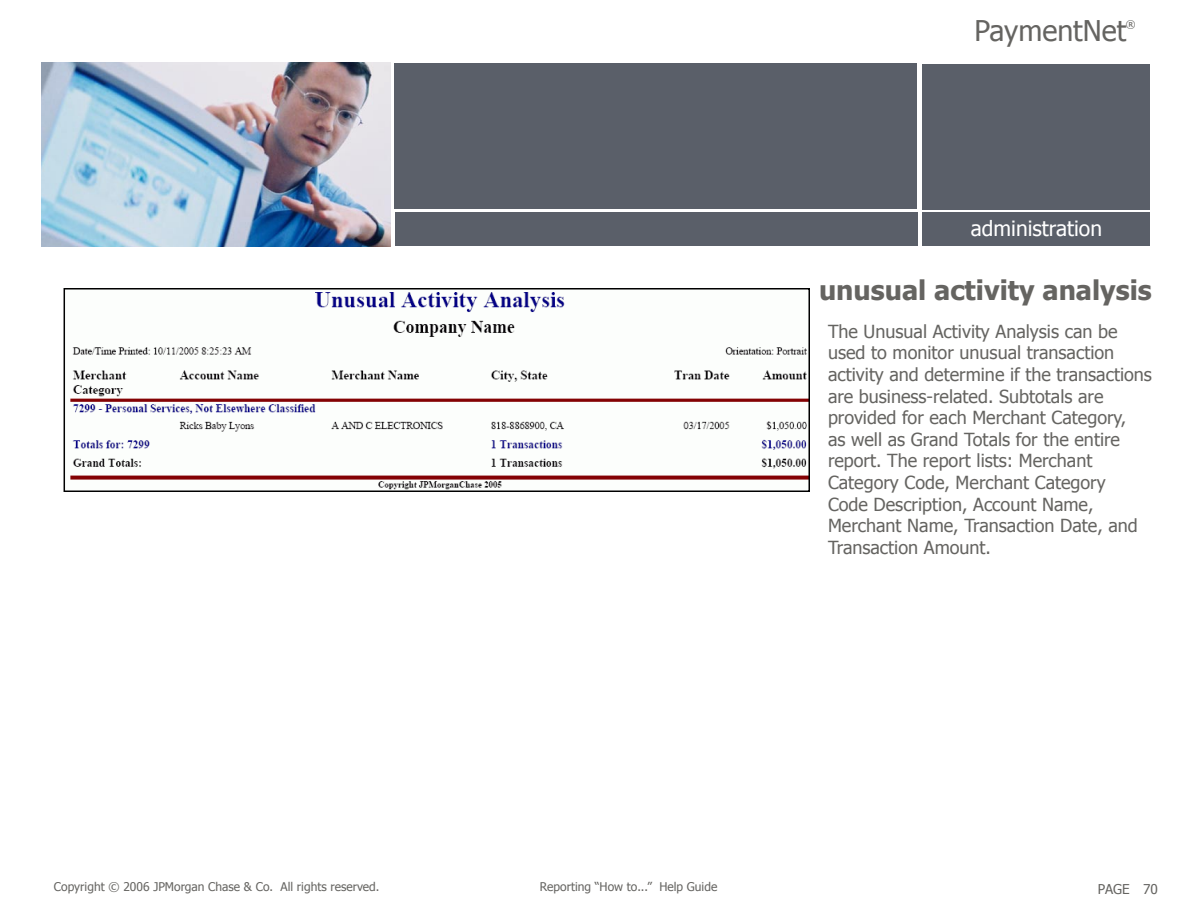
<style>
.page{position:relative;width:1188px;height:918px;background:#fff}
.page>*{position:absolute;margin:0;border:0;box-sizing:border-box;transform-origin:0 0}
.t1{font:28.5px "Tahoma";color:#656461}
.Report_Heading{font:700 27px "Tahoma";color:#656461}
.t2{font:21px "Tahoma";color:#fff}
.Report_Text{font:18px/21.6px "Tahoma";color:#656461}
.t3{font:13.5px "Tahoma";color:#656461}
.t4{font:12px "Tahoma";color:#656461}
.t5{font:10.5px "Tahoma";color:#656461}
</style>
<div class="page">
<img style="left:41px;top:63px;width:350px;height:183px">
<div style="left:395px;top:63px;width:522px;height:146px;background:#5a5f69"></div>
<div style="left:395px;top:212px;width:522px;height:34px;background:#5a5f69"></div>
<div style="left:922px;top:64px;width:228px;height:145px;background:#5a5f69"></div>
<div style="left:922px;top:212px;width:228px;height:34px;background:#5a5f69"></div>
<img style="left:70px;top:292px;width:737px;height:197px">
<div style="left:64px;top:288px;width:746px;height:204px;border:2px solid #000"></div>
<p class="t5" style="left:1126px;top:17px;width:11px">®</p>
<h1 class="t1" style="left:974px;top:11px;width:153px">PaymentNet</h1>
<p class="t2" style="left:971px;top:214px;width:133px">administration</p>
<p class="Report_Heading" style="left:819px;top:271px;width:334px">unusual activity analysis</p>
<p class="Report_Text" style="left:828px;top:320px;width:325px">The Unusual Activity Analysis can be used to monitor unusual transaction activity and determine if the transactions are business-related. Subtotals are provided for each Merchant Category,<br>as well as Grand Totals for the entire report. The report lists: Merchant Category Code, Merchant Category<br>Code Description, Account Name, Merchant Name, Transaction Date, and Transaction Amount.</p>
<p class="t4" style="left:54px;top:879px;width:327px">Copyright © 2006 JPMorgan Chase &amp; Co. All rights reserved.</p>
<p class="t4" style="left:540px;top:879px;width:179px">Reporting “How to...” Help Guide</p>
<p class="t3" style="left:1098px;top:880px;width:62px">PAGE 70</p>
</div>
